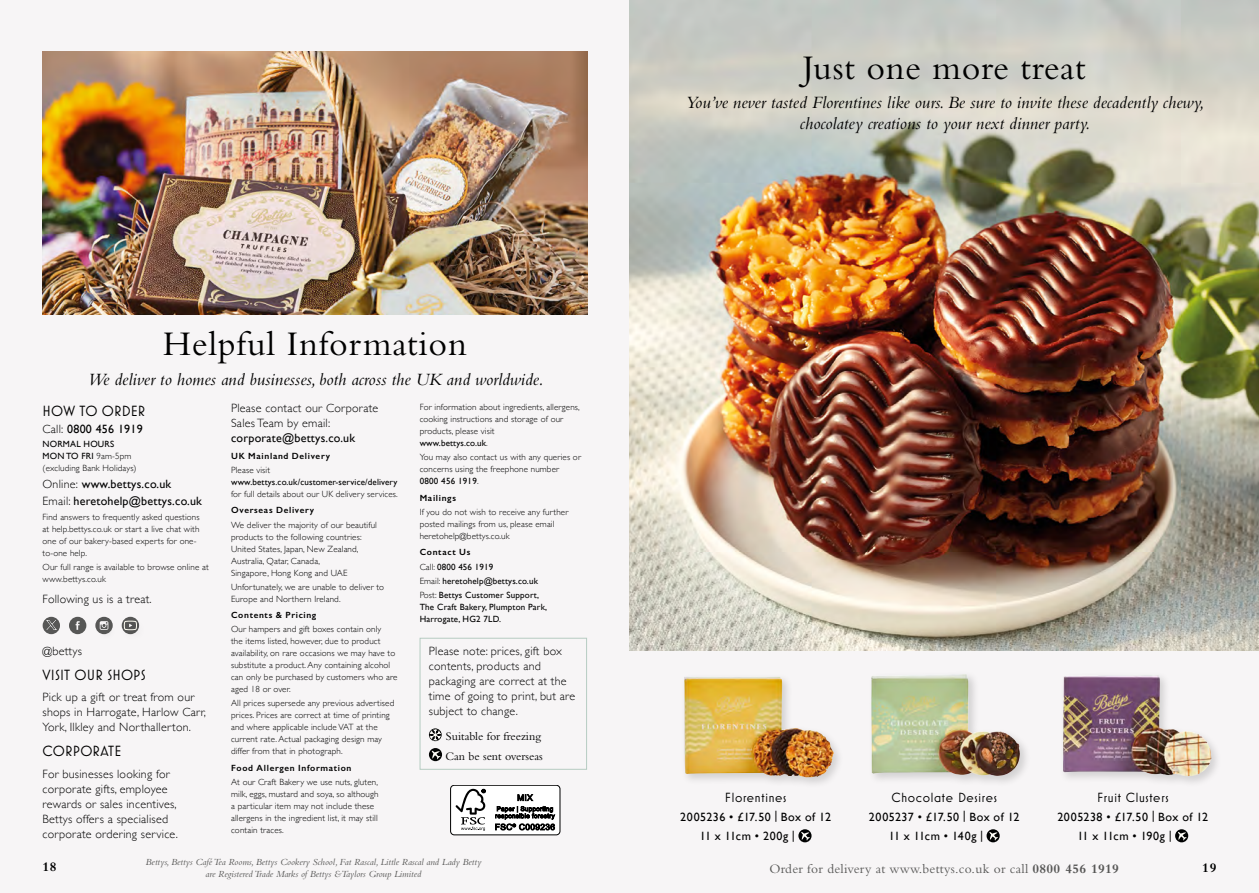
<style>
.page{position:relative;width:1259px;height:893px;background:#fff}
.page>*{position:absolute;margin:0;border:0;box-sizing:border-box;transform-origin:0 0}
.t1{font:36px "Bembo NT";letter-spacing:.02em;color:#000}
.t2{font:italic 18px/21px "Bembo NT";color:#000;text-align:center}
.t3{font:15px "Mostra Nuova";letter-spacing:.01em;color:#000}
.t4{font:13.5px "Bembo";letter-spacing:.02em;color:#575756}
.t5{font:13.5px "Mostra Nuova";letter-spacing:.05em;color:#000}
.t6{font:700 13.5px "Bembo";color:#000}
.t7{font:300 12px/15px "Gill Sans";letter-spacing:.02em;color:#000}
.t8{font:12px/19.2px "Gill Sans";letter-spacing:.04em;color:#000}
.t9{font:12px/17.1px "Gill Sans";letter-spacing:.02em;color:#000}
.t10{font:12px/20px "Bembo NT";color:#000}
.t11{font:italic 9.75px/12px "Bembo NT";color:#575756;text-align:center}
.t12{font:300 9px/12px "Gill Sans";letter-spacing:.015em;color:#000}
.t13{font:9px/14.1px "Gill Sans";letter-spacing:.015em;color:#000}
.t14{font:600 9px "Gill Sans";letter-spacing:.075em;color:#000}
.s1{font-weight:300}
.s2{font-weight:400}
.s3{font-weight:600}
.s4{font-weight:700}
</style>
<div class="page">
<div style="left:629px;top:0;width:630px;height:893px;background:#f7f5f6"></div>
<div style="left:0;top:0;width:629px;height:893px;background:#f7f5f6"></div>
<svg style="left:798px;top:829px;width:13px;height:13px"></svg>
<svg style="left:801px;top:832px;width:9px;height:9px"></svg>
<svg style="left:986px;top:829px;width:13px;height:13px"></svg>
<svg style="left:989px;top:832px;width:9px;height:9px"></svg>
<svg style="left:1175px;top:829px;width:13px;height:13px"></svg>
<svg style="left:1177px;top:832px;width:9px;height:9px"></svg>
<div style="left:680px;top:672px;width:165px;height:116px;background:#000;opacity:.15"></div>
<img style="left:684px;top:676px;width:149px;height:102px">
<img style="left:629px;top:0;width:630px;height:651px">
<div style="left:867px;top:670px;width:164px;height:117px;background:#000;opacity:.15"></div>
<img style="left:871px;top:674px;width:149px;height:102px">
<div style="left:1059px;top:671px;width:163px;height:116px;background:#000;opacity:.15"></div>
<img style="left:1063px;top:675px;width:148px;height:101px">
<div style="left:450px;top:785px;width:110px;height:50px;background:#fff;border-radius:4px"></div>
<div style="left:450px;top:785px;width:110px;height:50px;border:1px solid #000;border-radius:4px"></div>
<svg style="left:455px;top:789px;width:30px;height:42px"></svg>
<svg style="left:495px;top:794px;width:60px;height:36px"></svg>
<svg style="left:429px;top:729px;width:12px;height:12px"></svg>
<svg style="left:429px;top:748px;width:13px;height:13px"></svg>
<svg style="left:431px;top:750px;width:10px;height:9px"></svg>
<div style="left:420px;top:638px;width:167px;height:132px;border:1px solid #b6ccc2"></div>
<img style="left:43px;top:51px;width:544px;height:264px">
<svg style="left:69px;top:617px;width:17px;height:17px"></svg>
<svg style="left:95px;top:617px;width:18px;height:17px"></svg>
<div style="left:119px;top:618px;width:27px;height:24px;background:#000;opacity:.15"></div>
<div style="left:125px;top:622px;width:16px;height:16px;background:#000;opacity:.15"></div>
<svg style="left:123px;top:620px;width:15px;height:11px"></svg>
<svg style="left:43px;top:617px;width:17px;height:17px"></svg>
<h1 class="t1" style="left:163px;top:323px;width:306px">Helpful Information</h1>
<h2 class="t2" style="left:88px;top:368px;width:457px">We deliver to homes and businesses, both across the UK and worldwide.</h2>
<h3 class="t3" style="left:43px;top:402px;width:104px">HOW TO ORDER</h3>
<h3 class="t9" style="left:43px;top:420px;width:102px"><span class="s1">Call:</span> 0800 456 1919</h3>
<p class="t12" style="left:43px;top:438px;width:96px"><span class="s2">NORMAL HOURS<br>MON TO FRI</span> 9am-5pm (excluding Bank Holidays)</p>
<h3 class="t9" style="left:43px;top:476px;width:161px"><span class="s1">Online:</span> www.bettys.co.uk<br><span class="s1">Email:</span> heretohelp@bettys.co.uk</h3>
<p class="t12" style="left:43px;top:510px;width:159px">Find answers to frequently asked questions at help.bettys.co.uk or start a live chat with one of our bakery-based experts for one&shy;to-one help.</p>
<p class="t12" style="left:43px;top:560px;width:168px">Our full range is available to browse online at www.bettys.co.uk</p>
<h3 class="t7" style="left:43px;top:591px;width:111px">Following us is a treat.</h3>
<h3 class="t7" style="left:43px;top:642px;width:41px">@bettys</h3>
<h3 class="t3" style="left:43px;top:666px;width:105px">VISIT OUR SHOPS</h3>
<h3 class="t7" style="left:43px;top:689px;width:165px">Pick up a gift or treat from our shops in Harrogate, Harlow Carr,<br>York, Ilkley and Northallerton.</h3>
<h3 class="t3" style="left:43px;top:743px;width:80px">CORPORATE</h3>
<h3 class="t7" style="left:43px;top:766px;width:137px">For businesses looking for corporate gifts, employee rewards or sales incentives,<br>Bettys offers a specialised corporate ordering service.</h3>
<h3 class="t7" style="left:231px;top:400px;width:149px">Please contact our Corporate<br>Sales Team by email:</h3>
<h3 class="t9" style="left:231px;top:430px;width:126px">corporate@bettys.co.uk</h3>
<p class="t14" style="left:231px;top:450px;width:100px">UK Mainland Delivery</p>
<p class="t12" style="left:231px;top:463px;width:41px">Please visit</p>
<p class="t13" style="left:231px;top:475px;width:168px">www.bettys.co.uk/customer-service/delivery</p>
<p class="t12" style="left:231px;top:487px;width:168px">for full details about our UK delivery services.</p>
<p class="t14" style="left:231px;top:505px;width:85px">Overseas Delivery</p>
<p class="t12" style="left:231px;top:518px;width:147px">We deliver the majority of our beautiful products to the following countries:<br>United States, Japan, New Zealand, Australia, Qatar, Canada,<br>Singapore, Hong Kong and UAE</p>
<p class="t12" style="left:231px;top:580px;width:155px">Unfortunately, we are unable to deliver to<br>Europe and Northern Ireland.</p>
<p class="t14" style="left:231px;top:610px;width:87px">Contents &amp; Pricing</p>
<p class="t12" style="left:231px;top:623px;width:168px">Our hampers and gift boxes contain only<br>the items listed, however, due to product availability, on rare occasions we may have to substitute a product. Any containing alcohol can only be purchased by customers who are aged 18 or over.</p>
<p class="t12" style="left:231px;top:697px;width:165px">All prices supersede any previous advertised prices. Prices are correct at time of printing and where applicable include VAT at the current rate. Actual packaging design may differ from that in photograph.</p>
<p class="t14" style="left:231px;top:762px;width:122px">Food Allergen Information</p>
<p class="t12" style="left:231px;top:776px;width:149px">At our Craft Bakery we use nuts, gluten, milk, eggs, mustard and soya, so although a particular item may not include these allergens in the ingredient list, it may still contain traces.</p>
<p class="t12" style="left:420px;top:401px;width:162px">For information about ingredients, allergens, cooking instructions and storage of our products, please visit<br><span class="s2">www.bettys.co.uk</span>.</p>
<p class="t12" style="left:420px;top:451px;width:163px">You may also contact us with any queries or concerns using the freephone number<br><span class="s2">0800 456 1919</span>.</p>
<p class="t14" style="left:420px;top:492px;width:38px">Mailings</p>
<p class="t12" style="left:420px;top:505px;width:150px">If you do not wish to receive any further posted mailings from us, please email heretohelp@bettys.co.uk</p>
<p class="t13" style="left:420px;top:545px;width:121px"><span class="s3">Contact Us<br></span><span class="s1">Call:</span> 0800 456 1919<br><span class="s1">Email:</span> heretohelp@bettys.co.uk<br><span class="s1">Post:</span> Bettys Customer Support,</p>
<p class="t13" style="left:420px;top:601px;width:129px;line-height:12px">The Craft Bakery, Plumpton Park,<br>Harrogate, HG2 7LD.</p>
<h3 class="t7" style="left:429px;top:643px;width:148px">Please note: prices, gift box contents, products and packaging are correct at the time of going to print, but are subject to change.</h3>
<h3 class="t10" style="left:445px;top:726px;width:99px">Suitable for freezing<br>Can be sent overseas</h3>
<h1 class="t1" style="left:803px;top:46px;width:284px">Just one more treat</h1>
<h2 class="t2" style="left:686px;top:92px;width:520px">You’ve never tasted Florentines like ours. Be sure to invite these decadently chewy, chocolatey creations to your next dinner party.</h2>
<h3 class="t5" style="left:725px;top:789px;width:63px">Florentines</h3>
<h3 class="t8" style="left:700px;top:807px;width:133px;text-indent:-19px">2005236 • £17.50 | Box of 12<br>11 x 11cm • 200g |</h3>
<h3 class="t5" style="left:891px;top:789px;width:107px">Chocolate Desires</h3>
<h3 class="t8" style="left:888px;top:807px;width:132px;text-indent:-20px">2005237 • £17.50 | Box of 12<br>11 x 11cm • 140g |</h3>
<h3 class="t5" style="left:1097px;top:789px;width:73px">Fruit Clusters</h3>
<h3 class="t8" style="left:1077px;top:807px;width:132px;text-indent:-20px">2005238 • £17.50 | Box of 12<br>11 x 11cm • 190g |</h3>
<p class="t11" style="left:146px;top:856px;width:337px">Bettys, Bettys Café Tea Rooms, Bettys Cookery School, Fat Rascal, Little Rascal and Lady Betty are Registered Trade Marks of Bettys &amp;Taylors Group Limited</p>
<h3 class="t6" style="left:43px;top:859px;width:16px">18</h3>
<h3 class="t4" style="left:200px;top:861px;width:230px">Made at Bettys Craft Bakery in Yorkshire</h3>
<h3 class="t4" style="left:769px;top:861px;width:351px">Order for delivery at www.bettys.co.uk or call <span class="s4">0800 456 1919</span></h3>
<h3 class="t6" style="left:1202px;top:860px;width:16px">19</h3>
</div>
